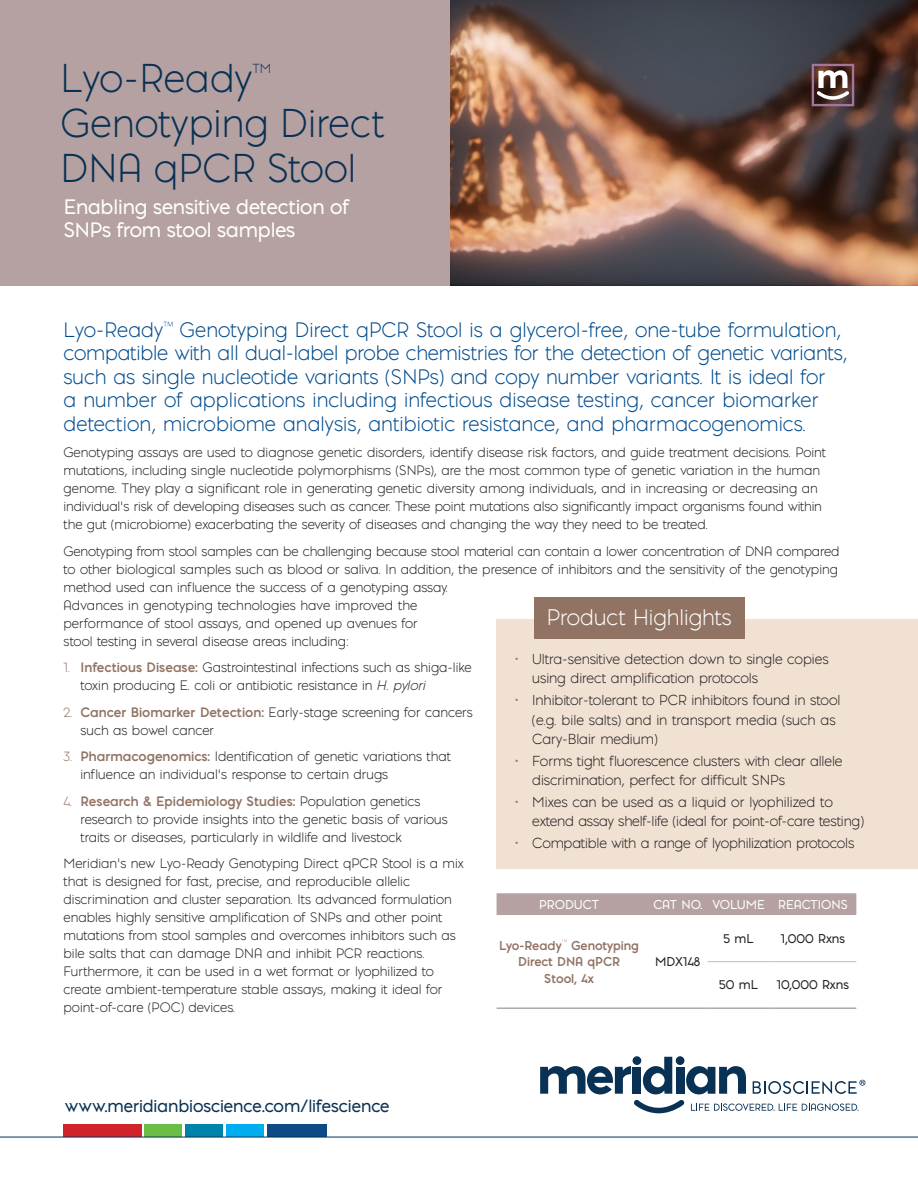
<style>
.page{position:relative;width:918px;height:1188px;background:#fff}
.page>*{position:absolute;margin:0;border:0;box-sizing:border-box;transform-origin:0 0}
.t1{font:300 37.5px/45px "Pontiac";letter-spacing:.005em;color:#093153}
.t2{font:300 21px "Pontiac";color:#fff}
.intro_PONTIAC{font:300 19.5px/23.4px "Pontiac";letter-spacing:.005em;color:#004b8d}
.t3{font:19.5px/23.4px "Pontiac";letter-spacing:-.005em;color:#fff}
.t4{font:16.5px "Pontiac";letter-spacing:-.005em;color:#093153}
.body_PONTIAC{font:300 13.5px/19.5px "Pontiac";letter-spacing:-.005em;color:#231f20}
.body_PONTIAC-2{font:300 12.75px/18px "Pontiac";color:#231f20}
.t5{font:300 12.3px "Pontiac";color:#093153}
.body{font:700 12px/16.5px "Pontiac";letter-spacing:-.005em;color:#907363;text-align:center}
.body-2{font:12px "Pontiac";color:#231f20}
.body-3{font:12px "Pontiac";color:#fff}
.s1{color:#907363}
.s2{font-weight:700;color:#907363}
.s3{font-style:italic}
.s4{font-weight:900;color:#a1769a}
</style>
<div class="page">
<div style="left:497px;top:619px;width:421px;height:250px;background:#f0e1d3"></div>
<div style="left:0;top:0;width:450px;height:286px;background:#b5a1a2"></div>
<img style="left:450px;top:0;width:468px;height:286px">
<svg style="left:163px;top:322px;width:10px;height:4px"></svg>
<div style="left:267px;top:1124px;width:60px;height:13px;background:#0e4a86"></div>
<div style="left:226px;top:1124px;width:38px;height:13px;background:#00aeef"></div>
<div style="left:185px;top:1124px;width:38px;height:13px;background:#0083ab"></div>
<div style="left:63px;top:1124px;width:78px;height:13px;background:#d1232a"></div>
<div style="left:144px;top:1124px;width:38px;height:13px;background:#69bd45"></div>
<hr style="left:0;top:1137px;width:918px;height:1px;background:#003056">
<div style="left:633px;top:1056px;width:8px;height:9px;background:#093153;border-radius:50%"></div>
<div style="left:676px;top:1056px;width:8px;height:9px;background:#093153;border-radius:50%"></div>
<svg style="left:634px;top:1100px;width:51px;height:14px"></svg>
<svg style="left:540px;top:1066px;width:91px;height:28px"></svg>
<div style="left:633px;top:1067px;width:8px;height:27px;background:#093153"></div>
<svg style="left:643px;top:1057px;width:29px;height:37px"></svg>
<div style="left:676px;top:1067px;width:8px;height:27px;background:#093153"></div>
<svg style="left:686px;top:1066px;width:60px;height:28px"></svg>
<svg style="left:691px;top:1104px;width:168px;height:7px"></svg>
<svg style="left:753px;top:1080px;width:112px;height:14px"></svg>
<div style="left:497px;top:893px;width:359px;height:22px;background:#b5a1a2"></div>
<hr style="left:497px;top:1008px;width:151px;height:1px;background:#939598">
<hr style="left:648px;top:1008px;width:60px;height:1px;background:#939598">
<hr style="left:708px;top:1008px;width:62px;height:1px;background:#939598">
<hr style="left:770px;top:1008px;width:86px;height:1px;background:#939598">
<hr style="left:708px;top:961px;width:62px;height:1px;background:#c7c8ca">
<hr style="left:770px;top:961px;width:86px;height:1px;background:#c7c8ca">
<svg style="left:562px;top:939px;width:5px;height:3px"></svg>
<svg style="left:812px;top:64px;width:42px;height:42px"></svg>
<div style="left:534px;top:597px;width:210px;height:41px;background:#907363"></div>
<p class="t1" style="left:61px;top:56px;width:193px">Lyo-Ready</p>
<p class="t5" style="left:252px;top:61px;width:20px">TM</p>
<p class="t1" style="left:61px;top:101px;width:325px">Genotyping Direct<br>DNA qPCR Stool</p>
<p class="t3" style="left:64px;top:194px;width:288px">Enabling sensitive detection of<br>SNPs from stool samples</p>
<p class="intro_PONTIAC" style="left:64px;top:318px;width:785px">Lyo-Ready Genotyping Direct qPCR Stool is a glycerol-free, one-tube formulation, compatible with all dual-label probe chemistries for the detection of genetic variants, such as single nucleotide variants (SNPs) and copy number variants. It is ideal for<br>a number of applications including infectious disease testing, cancer biomarker detection, microbiome analysis, antibiotic resistance, and pharmacogenomics.</p>
<p class="body_PONTIAC-2" style="left:64px;top:443px;width:764px">Genotyping assays are used to diagnose genetic disorders, identify disease risk factors, and guide treatment decisions. Point mutations, including single nucleotide polymorphisms (SNPs), are the most common type of genetic variation in the human genome. They play a significant role in generating genetic diversity among individuals, and in increasing or decreasing an individual’s risk of developing diseases such as cancer. These point mutations also significantly impact organisms found within the gut (microbiome) exacerbating the severity of diseases and changing the way they need to be treated.</p>
<p class="body_PONTIAC-2" style="left:64px;top:542px;width:778px">Genotyping from stool samples can be challenging because stool material can contain a lower concentration of DNA compared to other biological samples such as blood or saliva. In addition, the presence of inhibitors and the sensitivity of the genotyping method used can influence the success of a genotyping assay.<br>Advances in genotyping technologies have improved the<br>performance of stool assays, and opened up avenues for<br>stool testing in several disease areas including:</p>
<p class="body_PONTIAC-2" style="left:81px;top:658px;width:393px;text-indent:-17px"><span class="s1">1.</span> <span class="s2">Infectious Disease:</span> Gastrointestinal infections such as shiga-like toxin producing E. coli or antibiotic resistance in <span class="s3">H. pylori</span></p>
<p class="body_PONTIAC-2" style="left:81px;top:703px;width:394px;text-indent:-17px"><span class="s1">2.</span> <span class="s2">Cancer Biomarker Detection:</span> Early-stage screening for cancers such as bowel cancer</p>
<p class="body_PONTIAC-2" style="left:81px;top:747px;width:372px;text-indent:-17px"><span class="s1">3.</span> <span class="s2">Pharmacogenomics:</span> Identification of genetic variations that influence an individual’s response to certain drugs</p>
<p class="body_PONTIAC-2" style="left:81px;top:792px;width:369px;text-indent:-17px"><span class="s1">4.</span> <span class="s2">Research &amp; Epidemiology Studies:</span> Population genetics research to provide insights into the genetic basis of various traits or diseases, particularly in wildlife and livestock</p>
<p class="body_PONTIAC-2" style="left:64px;top:854px;width:402px">Meridian’s new Lyo-Ready Genotyping Direct qPCR Stool is a mix that is designed for fast, precise, and reproducible allelic discrimination and cluster separation. Its advanced formulation enables highly sensitive amplification of SNPs and other point mutations from stool samples and overcomes inhibitors such as bile salts that can damage DNA and inhibit PCR reactions.<br>Furthermore, it can be used in a wet format or lyophilized to create ambient-temperature stable assays, making it ideal for point-of-care (POC) devices.</p>
<p class="t2" style="left:547px;top:604px;width:186px">Product Highlights</p>
<p class="body_PONTIAC" style="left:532px;top:649px;width:298px;text-indent:-17px"><span class="s4">•</span> Ultra-sensitive detection down to single copies using direct amplification protocols</p>
<p class="body_PONTIAC" style="left:532px;top:690px;width:310px;text-indent:-17px"><span class="s4">•</span> Inhibitor-tolerant to PCR inhibitors found in stool (e.g. bile salts) and in transport media (such as<br>Cary-Blair medium)</p>
<p class="body_PONTIAC" style="left:532px;top:751px;width:312px;text-indent:-17px"><span class="s4">•</span> Forms tight fluorescence clusters with clear allele discrimination, perfect for difficult SNPs</p>
<p class="body_PONTIAC" style="left:532px;top:792px;width:333px;text-indent:-17px"><span class="s4">•</span> Mixes can be used as a liquid or lyophilized to extend assay shelf-life (ideal for point-of-care testing)</p>
<p class="body_PONTIAC" style="left:515px;top:833px;width:341px"><span class="s4">•</span> Compatible with a range of lyophilization protocols</p>
<p class="body-3" style="left:539px;top:895px;width:61px">PRODUCT</p>
<p class="body-3" style="left:653px;top:895px;width:50px">CAT NO.</p>
<p class="body-3" style="left:712px;top:895px;width:54px">VOLUME</p>
<p class="body-3" style="left:778px;top:895px;width:71px">REACTIONS</p>
<p class="body" style="left:499px;top:937px;width:141px">Lyo-Ready Genotyping<br>Direct DNA qPCR<br>Stool, 4x</p>
<p class="body-2" style="left:724px;top:930px;width:31px">5 mL</p>
<p class="body-2" style="left:781px;top:930px;width:66px">1,000 Rxns</p>
<p class="body-2" style="left:719px;top:976px;width:40px">50 mL</p>
<p class="body-2" style="left:777px;top:976px;width:73px">10,000 Rxns</p>
<p class="body-2" style="left:655px;top:953px;width:47px">MDX148</p>
<p class="t4" style="left:65px;top:1093px;width:326px">www.meridianbioscience.com/lifescience</p>
</div>
